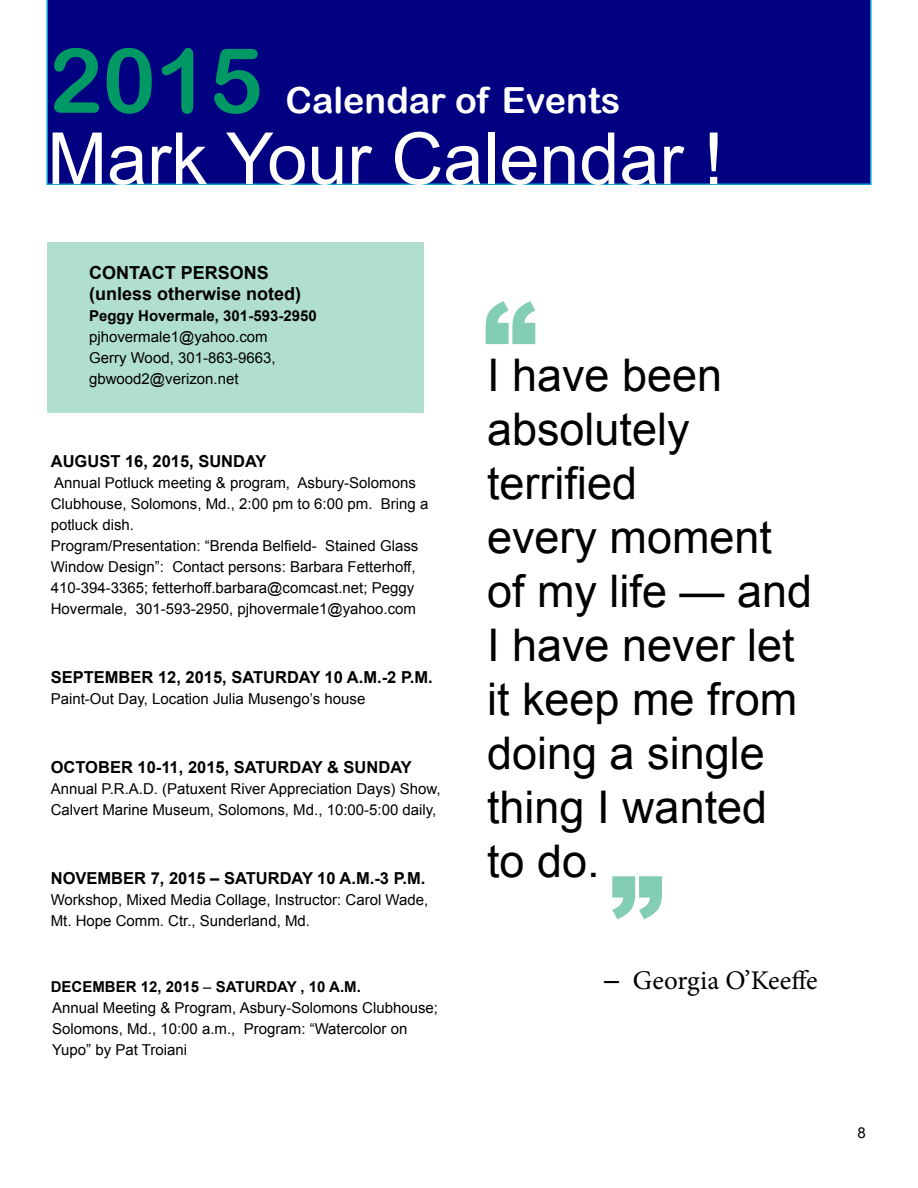
<style>
.page{position:relative;width:918px;height:1188px;background:#fff}
.page>*{position:absolute;margin:0;border:0;box-sizing:border-box;transform-origin:0 0}
.t1{font:900 108px "Arial";color:#096}
.t2{font:90px "Arial Rounded MT Bold";color:#096}
.t3{font:72px "Arial";color:#fff}
.t4{font:45px/54px "Arial";color:#000}
.t5{font:36px "Arial Rounded MT Bold";color:#fff}
.t6{font:27px "Minion Pro";letter-spacing:.005em;color:#000}
.t7{font:700 18px/21px "Arial";color:#000}
.t8{font:700 16.5px "Arial";color:#000}
.t9{font:15px/21px "Arial";color:#000}
.t10{font:700 15px "Arial";color:#000}
.s1{font-weight:400}
.s2{font-family:"Arial";font-style:italic}
</style>
<div class="page">
<div style="left:47px;top:242px;width:376px;height:171px;background:#b0dfcf"></div>
<div style="left:46px;top:0;width:826px;height:185px;background:#000080"></div>
<h2 class="t2" style="left:49px;top:28px;width:215px">2015</h2>
<h3 class="t5" style="left:285px;top:79px;width:336px">Calendar of Events</h3>
<h3 class="t3" style="left:47px;top:112px;width:678px">Mark Your Calendar !</h3>
<p class="t7" style="left:89px;top:263px;width:214px;text-indent:92px">PERSONS<br>(UNLESS OTHERWISE NOTED)</p>
<p class="t10" style="left:89px;top:306px;width:229px">PEGGY HOVERMALE, 301-593-2950</p>
<p class="t9" style="left:89px;top:327px;width:188px">pjhovermale1@yahoo.com<br>Gerry Wood, 301-863-9663, gbwood2@verizon.net</p>
<p class="t7" style="left:89px;top:263px;width:27px">CONTACT</p>
<p class="t8" style="left:51px;top:450px;width:25px">AUGUST</p>
<p class="t8" style="left:125px;top:450px;width:97px">16, 2015, SUNDAY</p>
<p class="t9" style="left:51px;top:472px;width:379px">Annual Potluck meeting &amp; program, Asbury-Solomons Clubhouse, Solomons, Md., 2:00 pm to 6:00 pm. Bring a potluck dish.<br>Program/Presentation: “Brenda Belfield- Stained Glass Window Design”: Contact persons: Barbara Fetterhoff, 410-394-3365; fetterhoff.barbara@comcast.net; Peggy Hovermale, 301-593-2950, pjhovermale1@yahoo.com</p>
<p class="t8" style="left:51px;top:666px;width:24px">SEPTEMBER</p>
<p class="t8" style="left:158px;top:666px;width:97px">12, 2015, SATURDAY</p>
<p class="t8" style="left:325px;top:666px;width:110px">10 A.M.-2 P.M.</p>
<p class="t9" style="left:51px;top:688px;width:316px">Paint-Out Day, Location Julia Musengo’s house</p>
<p class="t8" style="left:51px;top:756px;width:26px">OCTOBER</p>
<p class="t8" style="left:138px;top:756px;width:120px">10-11, 2015, SATURDAY</p>
<p class="t8" style="left:327px;top:756px;width:40px">&amp; SUNDAY</p>
<p class="t9" style="left:51px;top:778px;width:391px">Annual P.R.A.D. (Patuxent River Appreciation Days) Show,<br>Calvert Marine Museum, Solomons, Md., 10:00-5:00 daily,</p>
<p class="t8" style="left:51px;top:867px;width:49px">NOVEMBER</p>
<p class="t8" style="left:151px;top:867px;width:97px">7, 2015 – SATURDAY</p>
<p class="t8" style="left:317px;top:867px;width:110px">10 A.M.-3 P.M.</p>
<p class="t9" style="left:51px;top:889px;width:379px">Workshop, Mixed Media Collage, Instructor: Carol Wade,<br>Mt. Hope Comm. Ctr., Sunderland, Md.</p>
<p class="t10" style="left:51px;top:977px;width:23px">DECEMBER</p>
<p class="t10" style="left:141px;top:977px;width:97px">12, 2015 <span class="s1">–</span> SATURDAY</p>
<p class="t10" style="left:301px;top:977px;width:62px">, 10 A.M.</p>
<p class="t9" style="left:52px;top:998px;width:388px">Annual Meeting &amp; Program, Asbury-Solomons Clubhouse;<br>Solomons, Md., 10:00 a.m., Program: “Watercolor on<br>Yupo” by Pat Troiani</p>
<h1 class="t1" style="left:483px;top:263px;width:55px">“</h1>
<h3 class="t4" style="left:487px;top:349px;width:327px">I have been absolutely terrified<br>every moment of my life — and<br>I have never let it keep me from doing a single thing I wanted to do.</h3>
<h1 class="t1" style="left:609px;top:838px;width:55px">”</h1>
<h3 class="t6" style="left:604px;top:963px;width:215px"><span class="s2">–</span> Georgia O’Keeffe</h3>
<p class="t9" style="left:858px;top:1122px;width:10px">8</p>
</div>
